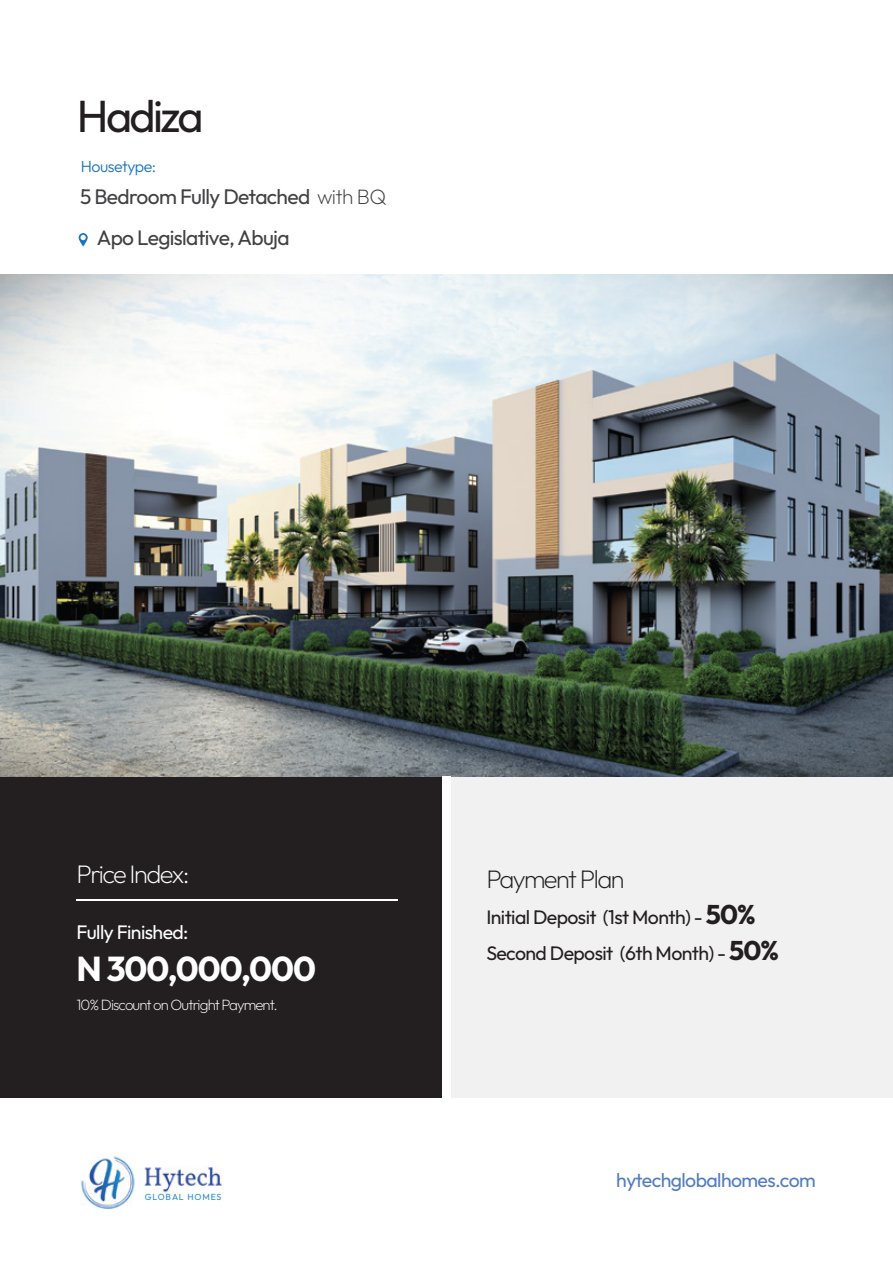
<style>
.page{position:relative;width:893px;height:1263px;background:#fff}
.page>*{position:absolute;margin:0;border:0;box-sizing:border-box;transform-origin:0 0}
.t1{font:100 45px "Outfit";letter-spacing:-.06em;color:#231f20}
.t2{font:100 34.5px "Outfit";letter-spacing:-.03em;color:#fff}
.t3{font:100 25.5px "Outfit";letter-spacing:-.06em;color:#fff}
.t4{font:100 25.5px "Outfit";letter-spacing:-.06em;color:#231f20}
.t5{font:100 21px "Outfit";letter-spacing:-.03em;color:#414042}
.t6{font:100 19.5px/36px "Outfit";letter-spacing:-.03em;color:#231f20}
.t7{font:100 19.5px "Outfit";letter-spacing:-.03em;color:#547dbf}
.t8{font:100 19.5px "Outfit";letter-spacing:-.03em;color:#fff}
.t9{font:100 16.05px "Outfit";letter-spacing:-.03em;color:#1c75bc}
.t10{font:100 15px "Outfit";letter-spacing:-.06em;color:#fff}
.t11{font:100 8.85px "Outfit";letter-spacing:.1em;color:#278fce}
.s1{font-size:27px}
</style>
<div class="page">
<div style="left:0;top:777px;width:446px;height:321px;background:#231f20"></div>
<svg style="left:79px;top:233px;width:9px;height:14px"></svg>
<hr style="left:76px;top:899px;width:321px;height:2px;background:#fff">
<img style="left:0;top:274px;width:893px;height:503px">
<div style="left:446px;top:777px;width:447px;height:330px;background:#f1f1f2"></div>
<div style="left:442px;top:776px;width:9px;height:332px;background:#fff"></div>
<div style="left:0;top:1098px;width:893px;height:165px;background:#fff"></div>
<img style="left:81px;top:1156px;width:54px;height:53px">
<img style="left:145px;top:1166px;width:77px;height:27px">
<h1 class="t1" style="left:77px;top:90px;width:128px">Hadiza</h1>
<p class="t9" style="left:81px;top:157px;width:77px">Housetype:</p>
<p class="t5" style="left:80px;top:185px;width:308px">5 Bedroom Fully Detached with BQ</p>
<p class="t5" style="left:97px;top:226px;width:194px">Apo Legislative, Abuja</p>
<h3 class="t3" style="left:76px;top:860px;width:115px">Price Index:</h3>
<p class="t8" style="left:76px;top:921px;width:114px">Fully Finished:</p>
<h2 class="t2" style="left:76px;top:949px;width:241px">N 300,000,000</h2>
<p class="t10" style="left:76px;top:996px;width:203px">10% Discount on Outright Payment.</p>
<p class="t11" style="left:145px;top:1192px;width:78px">GLOBAL HOMES</p>
<h3 class="t4" style="left:486px;top:865px;width:140px">Payment Plan</h3>
<p class="t6" style="left:486px;top:899px;width:294px">Initial Deposit (1st Month) - <span class="s1">50%<br></span>Second Deposit (6th Month) - <span class="s1">50%</span></p>
<p class="t7" style="left:616px;top:1169px;width:201px">hytechglobalhomes.com</p>
</div>
